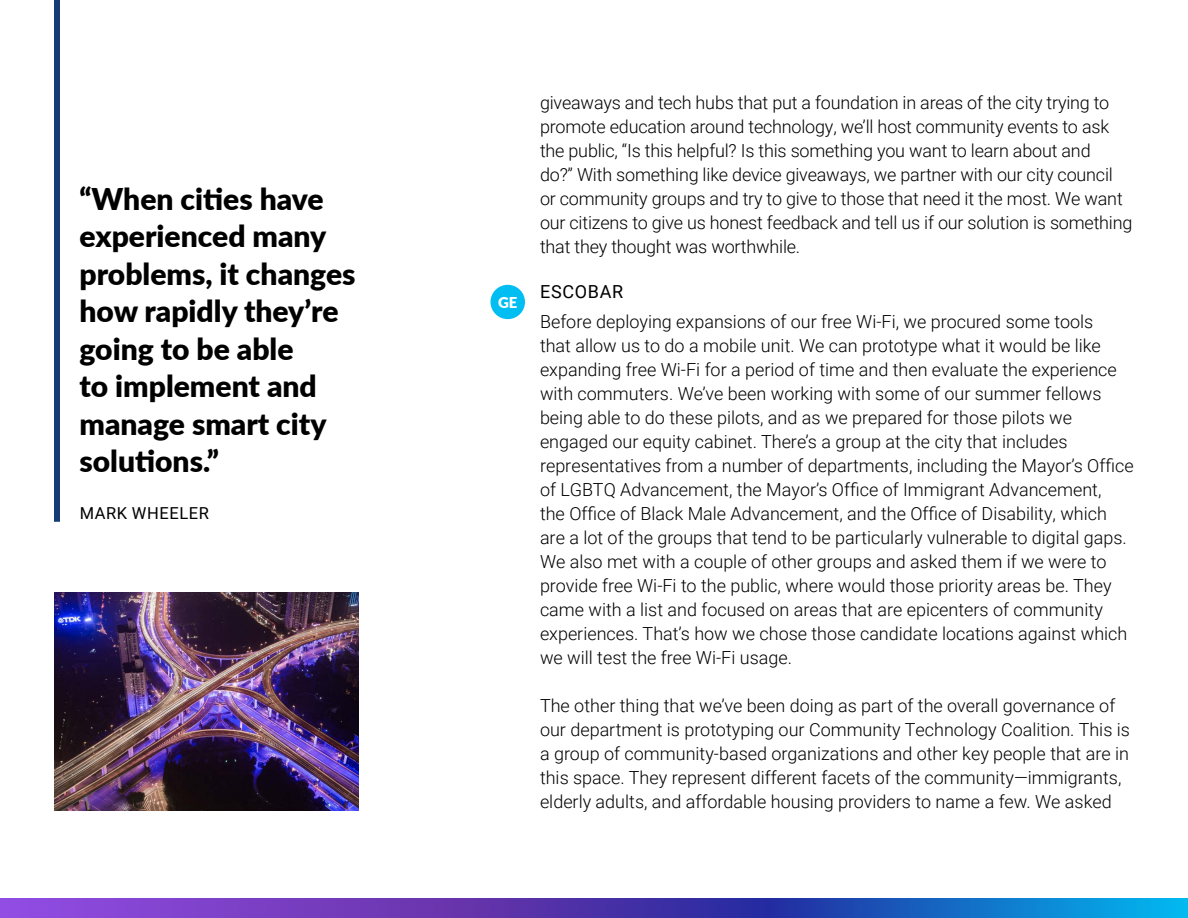
<style>
.page{position:relative;width:1188px;height:918px;background:#fff}
.page>*{position:absolute;margin:0;border:0;box-sizing:border-box;transform-origin:0 0}
.t1{font:900 30px/37.5px "Lato";color:#000}
.t2{font:300 18px/24px "Roboto";color:#000}
.t3{font:18px "Roboto";letter-spacing:.035em;color:#000}
.t4{font:16.5px "Roboto";letter-spacing:.035em;color:#000}
.t5{font:900 15px "Lato";color:#fff}
</style>
<div class="page">
<svg style="left:0;top:898px;width:1188px;height:20px;background:#494dbf"></svg>
<div style="left:54px;top:0;width:6px;height:522px;background:#143d76"></div>
<div style="left:490px;top:285px;width:35px;height:34px;background:#00bdf2;border-radius:50%"></div>
<img style="left:54px;top:592px;width:304px;height:218px">
<h1 class="t1" style="left:79px;top:179px;width:278px">“When cities have experienced many problems, it changes how rapidly they’re going to be able<br>to implement and manage smart city solutions.”</h1>
<p class="t4" style="left:80px;top:501px;width:131px">MARK WHEELER</p>
<p class="t5" style="left:498px;top:291px;width:21px">GE</p>
<p class="t2" style="left:540px;top:90px;width:594px">giveaways and tech hubs that put a foundation in areas of the city trying to promote education around technology, we’ll host community events to ask the public, “Is this helpful? Is this something you want to learn about and<br>do?” With something like device giveaways, we partner with our city council or community groups and try to give to those that need it the most. We want our citizens to give us honest feedback and tell us if our solution is something that they thought was worthwhile.</p>
<p class="t3" style="left:540px;top:279px;width:84px">ESCOBAR</p>
<p class="t2" style="left:540px;top:309px;width:595px">Before deploying expansions of our free Wi-Fi, we procured some tools<br>that allow us to do a mobile unit. We can prototype what it would be like expanding free Wi-Fi for a period of time and then evaluate the experience with commuters. We’ve been working with some of our summer fellows being able to do these pilots, and as we prepared for those pilots we engaged our equity cabinet. There’s a group at the city that includes representatives from a number of departments, including the Mayor’s Office of LGBTQ Advancement, the Mayor’s Office of Immigrant Advancement,<br>the Office of Black Male Advancement, and the Office of Disability, which are a lot of the groups that tend to be particularly vulnerable to digital gaps.<br>We also met with a couple of other groups and asked them if we were to provide free Wi-Fi to the public, where would those priority areas be. They came with a list and focused on areas that are epicenters of community experiences. That’s how we chose those candidate locations against which we will test the free Wi-Fi usage.</p>
<p class="t2" style="left:540px;top:693px;width:591px">The other thing that we’ve been doing as part of the overall governance of our department is prototyping our Community Technology Coalition. This is a group of community-based organizations and other key people that are in this space. They represent different facets of the community—immigrants, elderly adults, and affordable housing providers to name a few. We asked</p>
</div>
